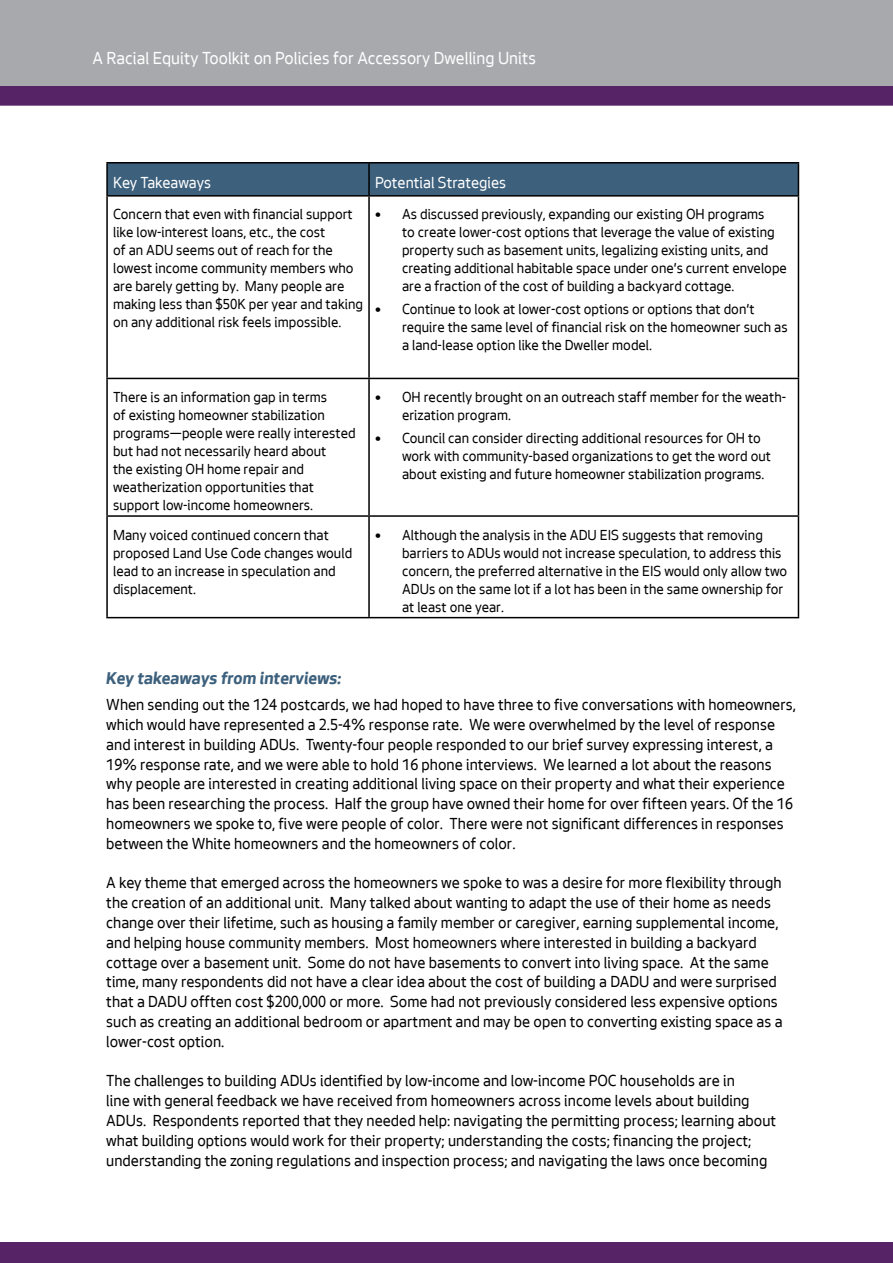
<style>
.page{position:relative;width:893px;height:1263px;background:#fff}
.page>*{position:absolute;margin:0;border:0;box-sizing:border-box;transform-origin:0 0}
.t1{font:18px "Seattle Text";color:#fff}
.t2{font:italic 700 18px "Seattle Text";color:#3d607c}
.t3{font:16.5px/19.8px "Seattle Text";color:#000}
.t4{font:16.5px "Seattle Text";color:#fff}
.t5{font:15px/18px "Seattle Text";color:#000}
</style>
<div class="page">
<div style="left:0;top:1242px;width:893px;height:21px;background:#552366"></div>
<svg style="left:0;top:85px;width:893px;height:21px;background:#5b2c6b"></svg>
<div style="left:0;top:0;width:893px;height:85px;background:#a7a9ac"></div>
<div style="left:108px;top:164px;width:690px;height:31px;background:#3d607c"></div>
<hr style="left:106px;top:162px;width:263px;height:2px;background:#000">
<hr style="left:106px;top:164px;width:2px;height:31px;background:#000">
<hr style="left:369px;top:162px;width:430px;height:2px;background:#000">
<hr style="left:368px;top:164px;width:2px;height:31px;background:#000">
<hr style="left:798px;top:164px;width:1px;height:31px;background:#000">
<hr style="left:106px;top:195px;width:263px;height:2px;background:#000">
<hr style="left:106px;top:197px;width:2px;height:181px;background:#000">
<hr style="left:369px;top:195px;width:430px;height:2px;background:#000">
<hr style="left:368px;top:197px;width:2px;height:181px;background:#000">
<hr style="left:798px;top:197px;width:1px;height:181px;background:#000">
<hr style="left:106px;top:378px;width:263px;height:1px;background:#000">
<hr style="left:106px;top:379px;width:2px;height:136px;background:#000">
<hr style="left:369px;top:378px;width:430px;height:1px;background:#000">
<hr style="left:368px;top:379px;width:2px;height:136px;background:#000">
<hr style="left:798px;top:379px;width:1px;height:136px;background:#000">
<hr style="left:106px;top:515px;width:263px;height:2px;background:#000">
<hr style="left:106px;top:517px;width:2px;height:100px;background:#000">
<hr style="left:369px;top:515px;width:430px;height:2px;background:#000">
<hr style="left:368px;top:517px;width:2px;height:100px;background:#000">
<hr style="left:798px;top:517px;width:1px;height:100px;background:#000">
<hr style="left:106px;top:617px;width:263px;height:1px;background:#000">
<hr style="left:369px;top:617px;width:430px;height:1px;background:#000">
<p class="t1" style="left:92px;top:46px;width:445px">A Racial Equity Toolkit on Policies for Accessory Dwelling Units</p>
<p class="t4" style="left:113px;top:172px;width:100px">Key Takeaways</p>
<p class="t4" style="left:375px;top:172px;width:133px">Potential Strategies</p>
<p class="t5" style="left:113px;top:205px;width:251px">Concern that even with financial support like low-interest loans, etc., the cost<br>of an ADU seems out of reach for the lowest income community members who are barely getting by. Many people are making less than $50K per year and taking on any additional risk feels impossible.</p>
<p class="t5" style="left:402px;top:205px;width:386px;text-indent:-27px">• As discussed previously, expanding our existing OH programs<br>to create lower-cost options that leverage the value of existing property such as basement units, legalizing existing units, and creating additional habitable space under one’s current envelope are a fraction of the cost of building a backyard cottage.</p>
<p class="t5" style="left:402px;top:300px;width:387px;text-indent:-27px">• Continue to look at lower-cost options or options that don’t require the same level of financial risk on the homeowner such as a land-lease option like the Dweller model.</p>
<p class="t5" style="left:113px;top:388px;width:244px">There is an information gap in terms<br>of existing homeowner stabilization programs—people were really interested but had not necessarily heard about<br>the existing OH home repair and weatherization opportunities that support low-income homeowners.</p>
<p class="t5" style="left:402px;top:388px;width:386px;text-indent:-27px">• OH recently brought on an outreach staff member for the weath&shy;erization program.</p>
<p class="t5" style="left:402px;top:428px;width:371px;text-indent:-27px">• Council can consider directing additional resources for OH to work with community-based organizations to get the word out about existing and future homeowner stabilization programs.</p>
<p class="t5" style="left:113px;top:525px;width:241px">Many voiced continued concern that proposed Land Use Code changes would lead to an increase in speculation and displacement.</p>
<p class="t5" style="left:402px;top:525px;width:387px;text-indent:-27px">• Although the analysis in the ADU EIS suggests that removing barriers to ADUs would not increase speculation, to address this concern, the preferred alternative in the EIS would only allow two ADUs on the same lot if a lot has been in the same ownership for at least one year.</p>
<p class="t2" style="left:106px;top:666px;width:237px">Key takeaways from interviews:</p>
<p class="t3" style="left:106px;top:694px;width:691px">When sending out the 124 postcards, we had hoped to have three to five conversations with homeowners, which would have represented a 2.5-4% response rate. We were overwhelmed by the level of response and interest in building ADUs. Twenty-four people responded to our brief survey expressing interest, a 19% response rate, and we were able to hold 16 phone interviews. We learned a lot about the reasons why people are interested in creating additional living space on their property and what their experience has been researching the process. Half the group have owned their home for over fifteen years. Of the 16 homeowners we spoke to, five were people of color. There were not significant differences in responses between the White homeowners and the homeowners of color.</p>
<p class="t3" style="left:106px;top:872px;width:678px">A key theme that emerged across the homeowners we spoke to was a desire for more flexibility through the creation of an additional unit. Many talked about wanting to adapt the use of their home as needs change over their lifetime, such as housing a family member or caregiver, earning supplemental income, and helping house community members. Most homeowners where interested in building a backyard cottage over a basement unit. Some do not have basements to convert into living space. At the same time, many respondents did not have a clear idea about the cost of building a DADU and were surprised that a DADU offten cost $200,000 or more. Some had not previously considered less expensive options such as creating an additional bedroom or apartment and may be open to converting existing space as a lower-cost option.</p>
<p class="t3" style="left:106px;top:1070px;width:671px">The challenges to building ADUs identified by low-income and low-income POC households are in<br>line with general feedback we have received from homeowners across income levels about building ADUs. Respondents reported that they needed help: navigating the permitting process; learning about what building options would work for their property; understanding the costs; financing the project; understanding the zoning regulations and inspection process; and navigating the laws once becoming</p>
</div>
